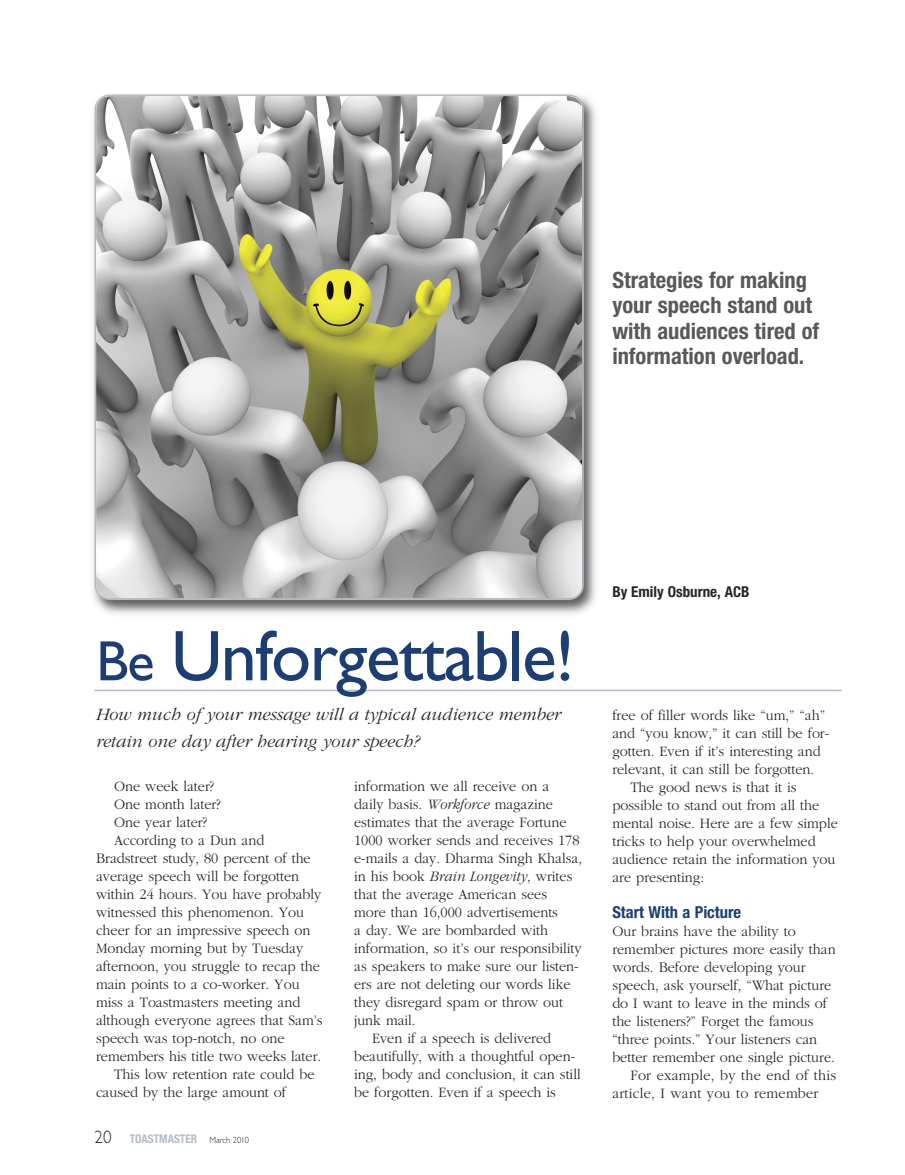
<style>
.page{position:relative;width:905px;height:1175px;background:#fff}
.page>*{position:absolute;margin:0;border:0;box-sizing:border-box;transform-origin:0 0}
.t1{font:72px "Gill Sans";letter-spacing:-.02em;color:#1d3e73}
.t2{font:700 condensed 22.5px/25.5px "Helvetica Neue LT Std";color:#58595c}
.t3{font:italic 300 18px/27px "ITC Garamond Std";color:#272627}
.t4{font:700 condensed 16.5px "Helvetica Neue LT Std";color:#1d3e73}
.t5{font:300 15px "ITC Garamond Std";color:#272627;scale:.95 1}
.t6{font:300 15px "ITC Garamond Std";letter-spacing:.02em;color:#272627;scale:.95 1}
.t7{font:700 condensed 15px "Helvetica Neue LT Std";color:#272627}
.t8{font:700 condensed 12px "Helvetica Neue LT Std";color:#b4bbc7;scale:.95 1}
.s1{font-size:57px}
.s2{font-style:italic}
.s3{font-family:"Gill Sans";font-weight:300;font-stretch:normal;font-size:18px;color:#272627}
.s4{font-family:"Gill Sans";font-weight:300;font-stretch:normal;font-size:9px;color:#272627}
</style>
<div class="page">
<img style="left:93px;top:97px;width:503px;height:517px">
<svg style="left:94px;top:94px;width:490px;height:506px;background:#a6a69f"></svg>
<hr style="left:94px;top:689px;width:748px;height:2px;background:#b4bbc7">
<p class="t2" style="left:612px;top:269px;width:208px">Strategies for making your speech stand out with audiences tired of information overload.</p>
<p class="t1" style="left:96px;top:628px;width:480px"><span class="s1">Be</span> Unforgettable!</p>
<p class="t3" style="left:96px;top:702px;width:466px">How much of your message will a typical audience member retain one day after hearing your speech?</p>
<p class="t5" style="left:354px;top:780px;width:207px">information we all receive on a</p>
<p class="t5" style="left:354px;top:798px;width:210px">daily basis. <span class="s2">Workforce</span> magazine</p>
<p class="t5" style="left:354px;top:816px;width:225px">estimates that the average Fortune</p>
<p class="t5" style="left:354px;top:834px;width:239px">1000 worker sends and receives 178</p>
<p class="t5" style="left:354px;top:852px;width:241px">e-mails a day. Dharma Singh Khalsa,</p>
<p class="t5" style="left:354px;top:870px;width:231px">in his book <span class="s2">Brain Longevity</span>, writes</p>
<p class="t5" style="left:354px;top:888px;width:204px">that the average American sees</p>
<p class="t5" style="left:354px;top:906px;width:216px">more than 16,000 advertisements</p>
<p class="t5" style="left:354px;top:924px;width:206px">a day. We are bombarded with</p>
<p class="t5" style="left:354px;top:942px;width:241px">information, so it’s our responsibility</p>
<p class="t5" style="left:354px;top:960px;width:238px">as speakers to make sure our listen-</p>
<p class="t5" style="left:354px;top:978px;width:229px">ers are not deleting our words like</p>
<p class="t5" style="left:354px;top:996px;width:221px">they disregard spam or throw out</p>
<p class="t5" style="left:354px;top:1014px;width:66px">junk mail.</p>
<p class="t5" style="left:372px;top:1032px;width:190px">Even if a speech is delivered</p>
<p class="t5" style="left:354px;top:1050px;width:234px">beautifully, with a thoughtful open-</p>
<p class="t5" style="left:354px;top:1068px;width:240px">ing, body and conclusion, it can still</p>
<p class="t5" style="left:354px;top:1086px;width:214px">be forgotten. Even if a speech is</p>
<p class="t5" style="left:114px;top:780px;width:107px">One week later?</p>
<p class="t5" style="left:114px;top:798px;width:114px">One month later?</p>
<p class="t5" style="left:114px;top:816px;width:99px">One year later?</p>
<p class="t5" style="left:114px;top:834px;width:160px">According to a Dun and</p>
<p class="t5" style="left:96px;top:852px;width:227px">Bradstreet study, 80 percent of the</p>
<p class="t5" style="left:96px;top:870px;width:215px">average speech will be forgotten</p>
<p class="t5" style="left:96px;top:888px;width:239px">within 24 hours. You have probably</p>
<p class="t5" style="left:96px;top:906px;width:220px">witnessed this phenomenon. You</p>
<p class="t5" style="left:96px;top:924px;width:227px">cheer for an impressive speech on</p>
<p class="t5" style="left:96px;top:942px;width:219px">Monday morning but by Tuesday</p>
<p class="t5" style="left:96px;top:960px;width:237px">afternoon, you struggle to recap the</p>
<p class="t5" style="left:96px;top:978px;width:216px">main points to a co-worker. You</p>
<p class="t5" style="left:96px;top:996px;width:216px">miss a Toastmasters meeting and</p>
<p class="t5" style="left:96px;top:1014px;width:240px">although everyone agrees that Sam’s</p>
<p class="t5" style="left:96px;top:1032px;width:200px">speech was top-notch, no one</p>
<p class="t5" style="left:96px;top:1050px;width:239px">remembers his title two weeks later.</p>
<p class="t5" style="left:114px;top:1068px;width:212px">This low retention rate could be</p>
<p class="t5" style="left:96px;top:1086px;width:202px">caused by the large amount of</p>
<p class="t8" style="left:95px;top:1134px;width:164px"><span class="s3">20</span> TOASTMASTER <span class="s4">March 2010</span></p>
<p class="t7" style="left:612px;top:586px;width:139px">By Emily Osburne, ACB</p>
<p class="t5" style="left:612px;top:709px;width:225px">free of filler words like “um,” “ah”</p>
<p class="t5" style="left:612px;top:727px;width:230px">and “you know,” it can still be for-</p>
<p class="t5" style="left:612px;top:745px;width:221px">gotten. Even if it’s interesting and</p>
<p class="t5" style="left:612px;top:763px;width:214px">relevant, it can still be forgotten.</p>
<p class="t5" style="left:630px;top:781px;width:176px">The good news is that it is</p>
<p class="t5" style="left:612px;top:799px;width:219px">possible to stand out from all the</p>
<p class="t5" style="left:612px;top:817px;width:239px">mental noise. Here are a few simple</p>
<p class="t5" style="left:612px;top:835px;width:216px">tricks to help your overwhelmed</p>
<p class="t5" style="left:612px;top:853px;width:236px">audience retain the information you</p>
<p class="t5" style="left:612px;top:871px;width:98px">are presenting:</p>
<p class="t4" style="left:612px;top:906px;width:130px">Start With a Picture</p>
<p class="t5" style="left:612px;top:925px;width:194px">Our brains have the ability to</p>
<p class="t5" style="left:612px;top:943px;width:237px">remember pictures more easily than</p>
<p class="t5" style="left:612px;top:961px;width:205px">words. Before developing your</p>
<p class="t5" style="left:612px;top:979px;width:232px">speech, ask yourself, “What picture</p>
<p class="t5" style="left:612px;top:997px;width:227px">do I want to leave in the minds of</p>
<p class="t5" style="left:612px;top:1015px;width:213px">the listeners?” Forget the famous</p>
<p class="t5" style="left:612px;top:1033px;width:217px">“three points.” Your listeners can</p>
<p class="t5" style="left:612px;top:1051px;width:236px">better remember one single picture.</p>
<p class="t6" style="left:630px;top:1069px;width:218px">For example, by the end of this</p>
<p class="t6" style="left:612px;top:1087px;width:218px">article, I want you to remember</p>
</div>
